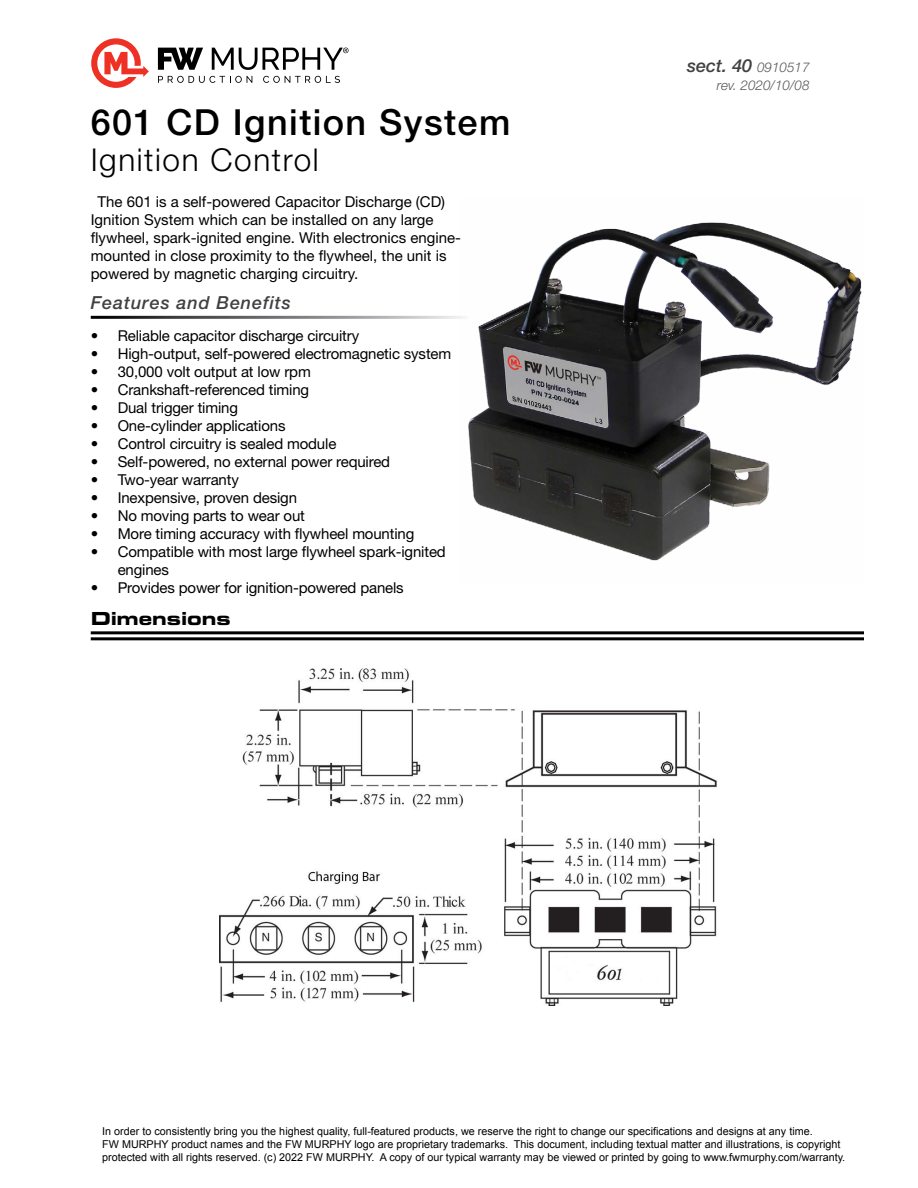
<style>
.page{position:relative;width:918px;height:1188px;background:#fff}
.page>*{position:absolute;margin:0;border:0;box-sizing:border-box;transform-origin:0 0}
.t1{font:500 36px "Helvetica Neue LT Std";letter-spacing:.04em;color:#000}
.t2{font:300 31.5px "Helvetica Neue LT Std";letter-spacing:.05em;color:#000}
.t3{font:italic 500 18px "Helvetica Neue LT Std";letter-spacing:.05em;color:#414042}
.t4{font:18px "Eurostile LT Std Bold Ex 2";color:#000}
.t5{font:15px/18px "Helvetica Neue LT Std";letter-spacing:-.01em;color:#000}
.t6{font:italic 300 13.5px "Helvetica Neue LT Std";color:#58595b}
.t7{font:10.8px/12.9px "Arial";color:#000}
.s1{font-weight:300;font-size:13.5px;color:#58595b}
</style>
<div class="page">
<svg style="left:91px;top:38px;width:58px;height:50px"></svg>
<svg style="left:158px;top:76px;width:94px;height:7px"></svg>
<svg style="left:263px;top:76px;width:77px;height:7px"></svg>
<svg style="left:158px;top:48px;width:45px;height:22px"></svg>
<svg style="left:212px;top:48px;width:137px;height:22px"></svg>
<hr style="left:91px;top:631px;width:773px;height:3px;background:#000">
<hr style="left:91px;top:637px;width:773px;height:3px;background:#000">
<img style="left:219px;top:668px;width:498px;height:337px">
<img style="left:459px;top:222px;width:403px;height:339px">
<h1 class="t1" style="left:91px;top:101px;width:421px">601 CD Ignition System</h1>
<h2 class="t2" style="left:91px;top:140px;width:229px">Ignition Control</h2>
<p class="t5" style="left:91px;top:192px;width:372px;text-indent:7px">The 601 is a self-powered Capacitor Discharge (CD)<br>Ignition System which can be installed on any large flywheel, spark-ignited engine. With electronics engine&shy;mounted in close proximity to the flywheel, the unit is powered by magnetic charging circuitry.</p>
<p class="t3" style="left:91px;top:292px;width:202px">Features and Benefits</p>
<p class="t5" style="left:91px;top:327px;width:270px">• Reliable capacitor discharge circuitry</p>
<p class="t5" style="left:91px;top:345px;width:362px">• High-output, self-powered electromagnetic system</p>
<p class="t5" style="left:91px;top:363px;width:222px">• 30,000 volt output at low rpm</p>
<p class="t5" style="left:91px;top:381px;width:220px">• Crankshaft-referenced timing</p>
<p class="t5" style="left:91px;top:399px;width:149px">• Dual trigger timing</p>
<p class="t5" style="left:91px;top:417px;width:196px">• One-cylinder applications</p>
<p class="t5" style="left:91px;top:435px;width:247px">• Control circuitry is sealed module</p>
<p class="t5" style="left:91px;top:453px;width:301px">• Self-powered, no external power required</p>
<p class="t5" style="left:91px;top:471px;width:150px">• Two-year warranty</p>
<p class="t5" style="left:91px;top:489px;width:208px">• Inexpensive, proven design</p>
<p class="t5" style="left:91px;top:507px;width:216px">• No moving parts to wear out</p>
<p class="t5" style="left:91px;top:525px;width:325px">• More timing accuracy with flywheel mounting</p>
<p class="t5" style="left:118px;top:543px;width:330px;text-indent:-27px">• Compatible with most large flywheel spark-ignited engines</p>
<p class="t5" style="left:91px;top:579px;width:315px">• Provides power for ignition-powered panels</p>
<p class="t4" style="left:91px;top:605px;width:142px">Dimensions</p>
<p class="t3" style="left:687px;top:55px;width:124px">sect. 40 <span class="s1">0910517</span></p>
<p class="t6" style="left:717px;top:77px;width:94px">rev. 2020/10/08</p>
<p class="t7" style="left:102px;top:1125px;width:745px">In order to consistently bring you the highest quality, full-featured products, we reserve the right to change our specifications and designs at any time.<br>FW MURPHY product names and the FW MURPHY logo are proprietary trademarks. This document, including textual matter and illustrations, is copyright protected with all rights reserved. (c) 2022 FW MURPHY. A copy of our typical warranty may be viewed or printed by going to www.fwmurphy.com/warranty.</p>
</div>
